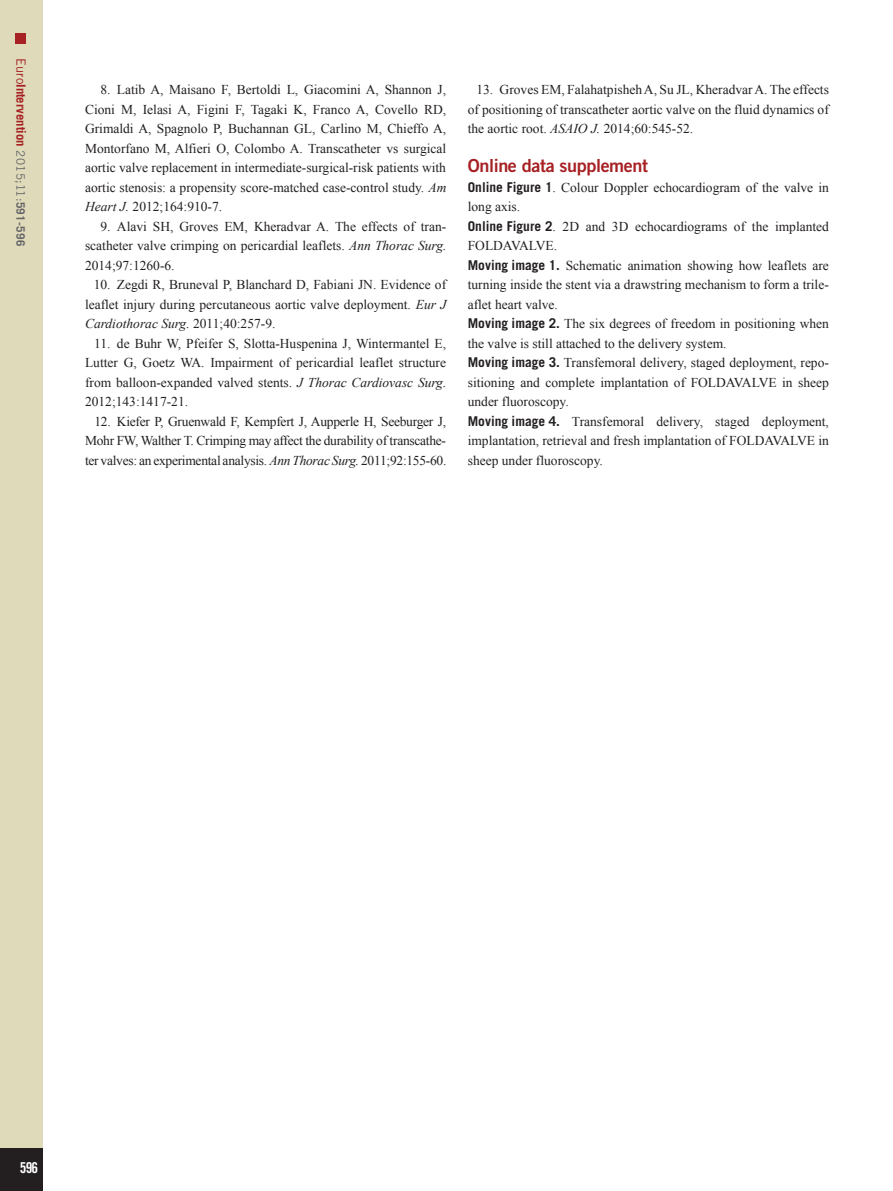
<style>
.page{position:relative;width:893px;height:1191px;background:#fff}
.page>*{position:absolute;margin:0;border:0;box-sizing:border-box;transform-origin:0 0}
.t1{font:18px "+BUQWCT Trade Gothic LT Std Bd 2";letter-spacing:-.02em;color:#a72023}
.t2{font:15px "+FMCDTI Trade Gothic LT Std Bd Cn 20";color:#fff}
.t3{font:13.5px/19.5px "+ZRKUMQ Times New Roman";color:#231f20;text-align:justify}
.t4{font:italic 13.5px "+WZQKHG Times New Roman";color:#231f20}
.t5{font:700 12.75px "+GBXAKU Trade Gothic LT Std";color:#a72023}
.s1{font-family:"+VTOFHQ Trade Gothic LT Std";font-weight:400}
.s2{font-family:"+VTOFHQ Trade Gothic LT Std";font-weight:400;font-size:11.7px;color:#636366}
.s3{font-size:11.7px;color:#636366}
.s4{font-family:"+WZQKHG Times New Roman";font-style:italic}
.s5{font-family:"+ZRKUMQ Times New Roman";font-style:normal}
.s6{font-family:"+GBXAKU Trade Gothic LT Std";font-weight:700}
</style>
<div class="page">
<div style="left:0;top:0;width:43px;height:1191px;background:#dedaba"></div>
<div style="left:16px;top:34px;width:10px;height:10px;background:#a72023"></div>
<div style="left:0;top:1148px;width:43px;height:43px;background:#231f20"></div>
<p class="t5" style="left:26px;top:58px;width:189px;rotate:90deg"><span class="s1">Euro</span>Intervention <span class="s2">2015;11:</span><span class="s3">591-596</span></p>
<p class="t3" style="left:85px;top:81px;width:363px;text-indent:15px">8. Latib A, Maisano F, Bertoldi L, Giacomini A, Shannon J, Cioni M, Ielasi A, Figini F, Tagaki K, Franco A, Covello RD, Grimaldi A, Spagnolo P, Buchannan GL, Carlino M, Chieffo A, Montorfano M, Alfieri O, Colombo A. Transcatheter vs surgical aortic valve replacement in intermediate-surgical-risk patients with aortic stenosis: a propensity score-matched case-control study. <span class="s4">Am Heart J.</span> 2012;164:910-7.</p>
<p class="t3" style="left:85px;top:218px;width:363px;text-indent:15px">9. Alavi SH, Groves EM, Kheradvar A. The effects of tran&shy;scatheter valve crimping on pericardial leaflets. <span class="s4">Ann Thorac Surg.<br></span>2014;97:1260-6.</p>
<p class="t3" style="left:85px;top:276px;width:363px;text-align:right">10. Zegdi R, Bruneval P, Blanchard D, Fabiani JN. Evidence of leaflet injury during percutaneous aortic valve deployment. <span class="s4">Eur J</span></p>
<p class="t4" style="left:85px;top:319px;width:192px">Cardiothorac Surg. <span class="s5">2011;40:257-9.</span></p>
<p class="t3" style="left:85px;top:335px;width:363px;text-indent:9px">11. de Buhr W, Pfeifer S, Slotta-Huspenina J, Wintermantel E, Lutter G, Goetz WA. Impairment of pericardial leaflet structure from balloon-expanded valved stents. <span class="s4">J Thorac Cardiovasc Surg.<br></span>2012;143:1417-21.</p>
<p class="t3" style="left:85px;top:413px;width:363px;text-indent:9px">12. Kiefer P, Gruenwald F, Kempfert J, Aupperle H, Seeburger J, Mohr FW, Walther T. Crimping may affect the durability of transcathe&shy;ter valves: an experimental analysis. <span class="s4">Ann Thorac Surg.</span> 2011;92:155-60.</p>
<p class="t3" style="left:468px;top:81px;width:363px;text-indent:9px">13. Groves EM, Falahatpisheh A, Su JL, Kheradvar A. The effects of positioning of transcatheter aortic valve on the fluid dynamics of the aortic root. <span class="s4">ASAIO J.</span> 2014;60:545-52.</p>
<h1 class="t1" style="left:468px;top:159px;width:182px">Online data supplement</h1>
<p class="t3" style="left:468px;top:179px;width:363px;text-align:left"><span class="s6">Online Figure 1</span>. Colour Doppler echocardiogram of the valve in long axis.<br><span class="s6">Online Figure 2</span>. 2D and 3D echocardiograms of the implanted FOLDAVALVE.<br><span class="s6">Moving image 1.</span> Schematic animation showing how leaflets are turning inside the stent via a drawstring mechanism to form a trile&shy;aflet heart valve.<br><span class="s6">Moving image 2.</span> The six degrees of freedom in positioning when the valve is still attached to the delivery system.<br><span class="s6">Moving image 3.</span> Transfemoral delivery, staged deployment, repo&shy;sitioning and complete implantation of FOLDAVALVE in sheep under fluoroscopy.<br><span class="s6">Moving image 4.</span> Transfemoral delivery, staged deployment, implantation, retrieval and fresh implantation of FOLDAVALVE in sheep under fluoroscopy.</p>
<p class="t2" style="left:20px;top:1159px;width:20px">596</p>
</div>
